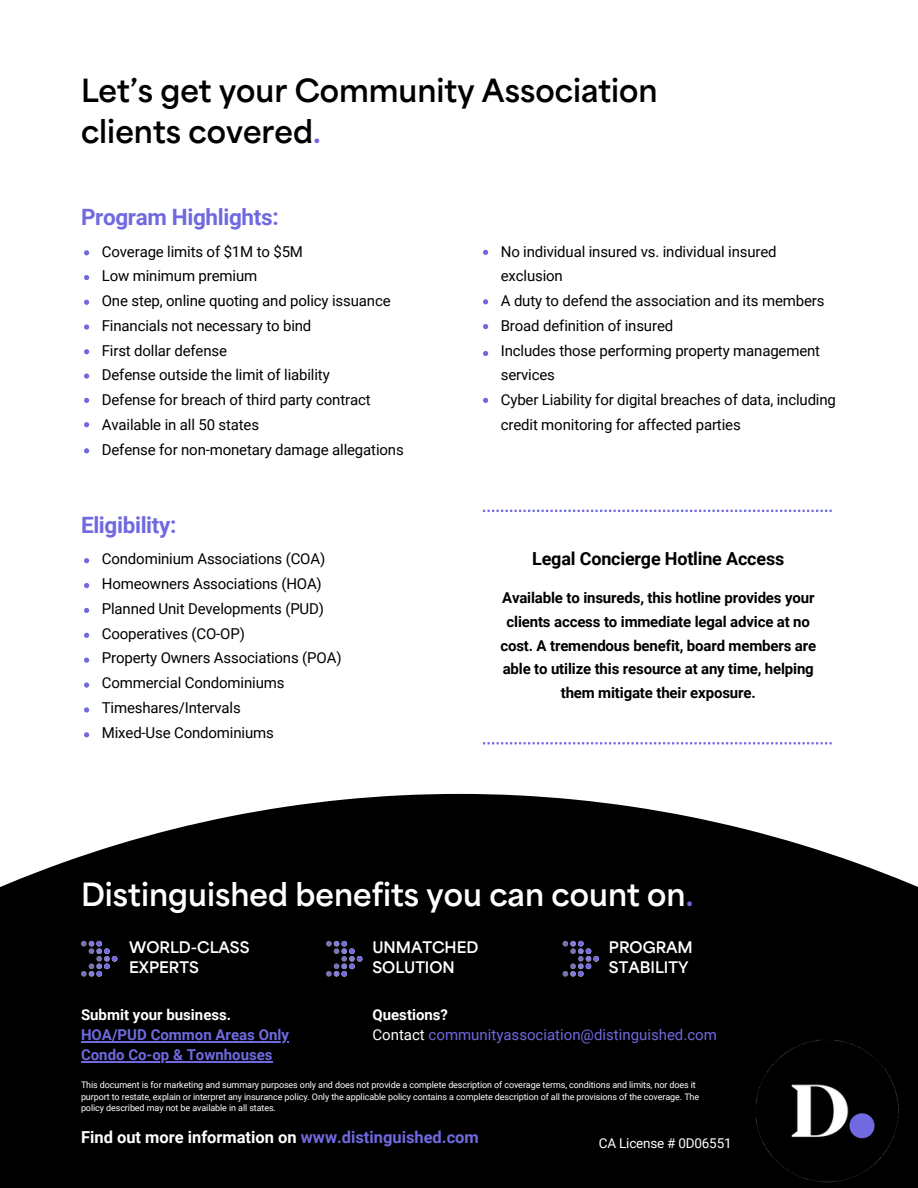
<style>
.page{position:relative;width:918px;height:1188px;background:#fff}
.page>*{position:absolute;margin:0;border:0;box-sizing:border-box;transform-origin:0 0}
.t1{font:800 30px "Area Normal";color:#000}
.t2{font:800 30px "Area Normal";color:#fff}
.t3{font:700 22.5px "Roboto";letter-spacing:-.015em;color:#7069e0}
.t4{font:700 18px "Roboto";letter-spacing:-.01em;color:#000}
.t5{font:700 16.5px "Roboto";color:#fff}
.t6{font:15px/24.8px "Roboto";letter-spacing:-.01em;color:#000}
.t7{font:700 15px/23.7px "Roboto";letter-spacing:-.01em;color:#000;text-align:center}
.t8{font:800 15px/20.2px "Area Normal";color:#fff}
.t9{font:15px "Roboto";color:#7069e0}
.t10{font:700 15px "Roboto";color:#7069e0}
.t11{font:700 15px "Roboto";color:#fff}
.t12{font:13.5px "Roboto";letter-spacing:-.015em;color:#fff}
.t13{font:9px/11.2px "Roboto";letter-spacing:-.01em;color:#fff}
.s1{color:#7069e0}
.s2{color:#fff}
</style>
<div class="page">
<svg style="left:483px;top:510px;width:349px;height:2px"></svg>
<svg style="left:483px;top:742px;width:349px;height:2px"></svg>
<svg style="left:84px;top:250px;width:5px;height:5px"></svg>
<svg style="left:84px;top:324px;width:5px;height:6px"></svg>
<svg style="left:483px;top:299px;width:5px;height:5px"></svg>
<svg style="left:84px;top:374px;width:5px;height:5px"></svg>
<svg style="left:84px;top:422px;width:5px;height:5px"></svg>
<svg style="left:84px;top:448px;width:5px;height:5px"></svg>
<svg style="left:84px;top:275px;width:5px;height:5px"></svg>
<svg style="left:483px;top:250px;width:5px;height:5px"></svg>
<svg style="left:84px;top:300px;width:5px;height:5px"></svg>
<svg style="left:84px;top:349px;width:5px;height:5px"></svg>
<svg style="left:483px;top:324px;width:5px;height:5px"></svg>
<svg style="left:483px;top:351px;width:5px;height:5px"></svg>
<svg style="left:84px;top:398px;width:5px;height:5px"></svg>
<svg style="left:483px;top:398px;width:5px;height:5px"></svg>
<svg style="left:84px;top:558px;width:5px;height:5px"></svg>
<svg style="left:84px;top:633px;width:5px;height:5px"></svg>
<svg style="left:84px;top:732px;width:5px;height:5px"></svg>
<svg style="left:84px;top:682px;width:5px;height:6px"></svg>
<svg style="left:84px;top:583px;width:5px;height:5px"></svg>
<svg style="left:84px;top:608px;width:5px;height:5px"></svg>
<svg style="left:84px;top:707px;width:5px;height:6px"></svg>
<svg style="left:84px;top:658px;width:5px;height:5px"></svg>
<svg style="left:0;top:794px;width:918px;height:394px;background:#151516"></svg>
<img style="left:737px;top:1030px;width:178px;height:158px">
<div style="left:850px;top:1113px;width:25px;height:25px;background:#7069e0;border-radius:50%"></div>
<svg style="left:81px;top:941px;width:36px;height:36px"></svg>
<svg style="left:326px;top:941px;width:36px;height:36px"></svg>
<svg style="left:563px;top:941px;width:36px;height:36px"></svg>
<hr style="left:81px;top:1041px;width:208px;height:1px;background:#7069e0">
<hr style="left:81px;top:1062px;width:192px;height:1px;background:#7069e0">
<p class="t1" style="left:81px;top:78px;width:578px">Let’s get your Community Association</p>
<p class="t1" style="left:81px;top:119px;width:241px">clients covered<span class="s1">.</span></p>
<p class="t3" style="left:81px;top:204px;width:199px">Program Highlights:</p>
<p class="t6" style="left:102px;top:239px;width:203px">Coverage limits of $1M to $5M</p>
<p class="t6" style="left:102px;top:264px;width:157px">Low minimum premium</p>
<p class="t6" style="left:102px;top:289px;width:290px">One step, online quoting and policy issuance</p>
<p class="t6" style="left:102px;top:313px;width:211px">Financials not necessary to bind</p>
<p class="t6" style="left:102px;top:338px;width:127px">First dollar defense</p>
<p class="t6" style="left:102px;top:363px;width:229px">Defense outside the limit of liability</p>
<p class="t6" style="left:102px;top:388px;width:270px">Defense for breach of third party contract</p>
<p class="t6" style="left:102px;top:412px;width:159px">Available in all 50 states</p>
<p class="t6" style="left:102px;top:437px;width:303px">Defense for non-monetary damage allegations</p>
<p class="t3" style="left:81px;top:512px;width:97px">Eligibility:</p>
<p class="t6" style="left:102px;top:547px;width:225px">Condominium Associations (COA)</p>
<p class="t6" style="left:102px;top:572px;width:222px">Homeowners Associations (HOA)</p>
<p class="t6" style="left:102px;top:596px;width:224px">Planned Unit Developments (PUD)</p>
<p class="t6" style="left:102px;top:621px;width:145px">Cooperatives (CO-OP)</p>
<p class="t6" style="left:102px;top:646px;width:241px">Property Owners Associations (POA)</p>
<p class="t6" style="left:102px;top:671px;width:184px">Commercial Condominiums</p>
<p class="t6" style="left:102px;top:695px;width:140px">Timeshares/Intervals</p>
<p class="t6" style="left:102px;top:720px;width:174px">Mixed-Use Condominiums</p>
<p class="t6" style="left:501px;top:239px;width:277px">No individual insured vs. individual insured exclusion</p>
<p class="t6" style="left:501px;top:289px;width:325px">A duty to defend the association and its members</p>
<p class="t6" style="left:501px;top:313px;width:174px">Broad definition of insured</p>
<p class="t6" style="left:501px;top:338px;width:321px">Includes those performing property management services</p>
<p class="t6" style="left:501px;top:388px;width:337px">Cyber Liability for digital breaches of data, including credit monitoring for affected parties</p>
<p class="t4" style="left:532px;top:548px;width:254px">Legal Concierge Hotline Access</p>
<p class="t7" style="left:500px;top:586px;width:317px">Available to insureds, this hotline provides your clients access to immediate legal advice at no cost. A tremendous benefit, board members are able to utilize this resource at any time, helping them mitigate their exposure.</p>
<p class="t2" style="left:81px;top:882px;width:614px">Distinguished benefits you can count on<span class="s1">.</span></p>
<p class="t8" style="left:129px;top:939px;width:122px">WORLD-CLASS</p>
<p class="t8" style="left:129px;top:959px;width:71px">EXPERTS</p>
<p class="t8" style="left:372px;top:939px;width:108px">UNMATCHED</p>
<p class="t8" style="left:372px;top:959px;width:84px">SOLUTION</p>
<p class="t8" style="left:609px;top:939px;width:85px">PROGRAM<br>STABILITY</p>
<p class="t11" style="left:81px;top:1006px;width:152px">Submit your business.</p>
<p class="t10" style="left:81px;top:1026px;width:209px">HOA/PUD Common Areas Only</p>
<p class="t10" style="left:81px;top:1047px;width:193px">Condo Co-op &amp; Townhouses</p>
<p class="t11" style="left:372px;top:1006px;width:77px">Questions?</p>
<p class="t9" style="left:372px;top:1026px;width:346px"><span class="s2">Contact</span> communityassociation@distinguished.com</p>
<p class="t13" style="left:81px;top:1080px;width:620px">This document is for marketing and summary purposes only and does not provide a complete description of coverage terms, conditions and limits, nor does it purport to restate, explain or interpret any insurance policy. Only the applicable policy contains a complete description of all the provisions of the coverage. The policy described may not be available in all states.</p>
<p class="t5" style="left:81px;top:1128px;width:399px">Find out more information on <span class="s1">www.distinguished.com</span></p>
<p class="t12" style="left:599px;top:1135px;width:134px">CA License # 0D06551</p>
</div>
